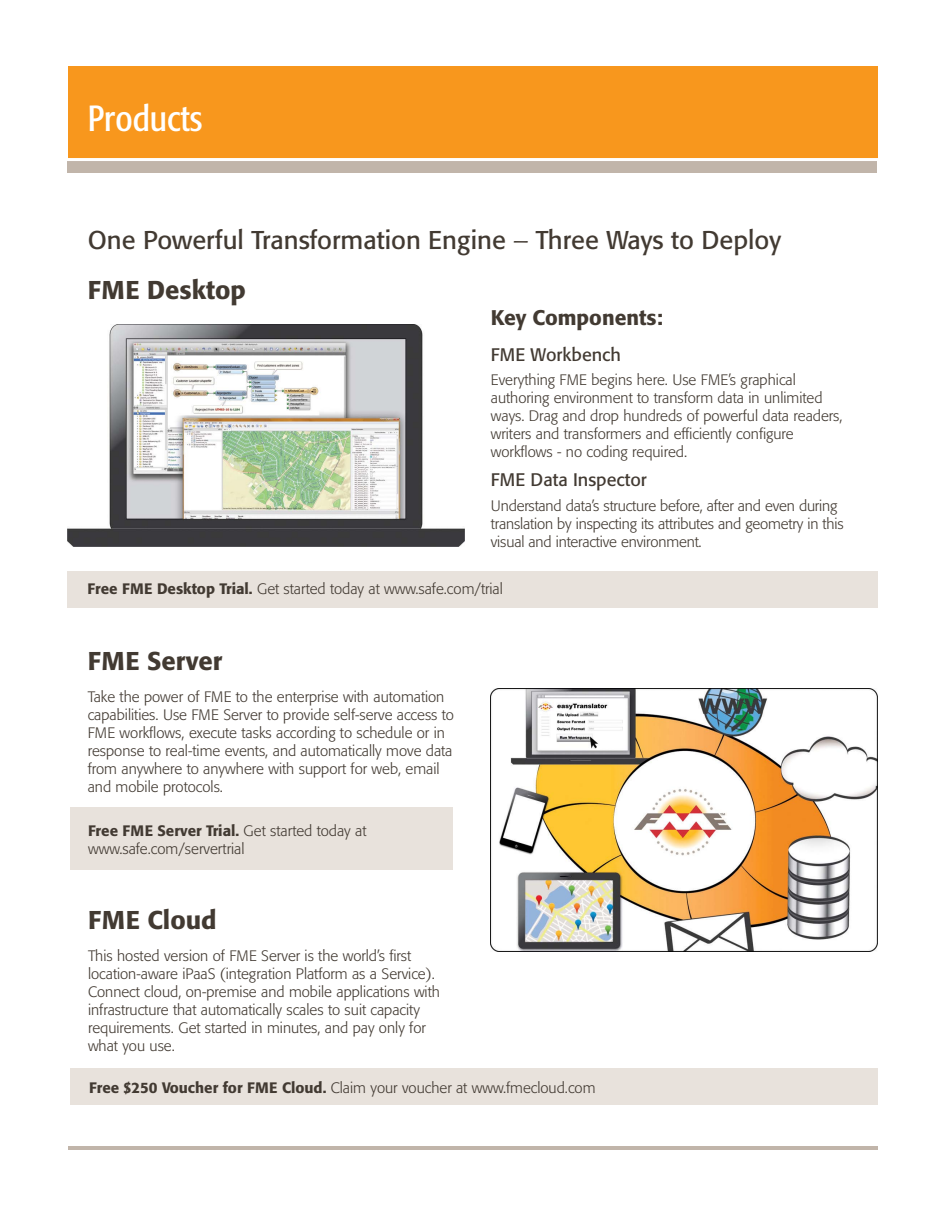
<style>
.page{position:relative;width:945px;height:1215px;background:#fff}
.page>*{position:absolute;margin:0;border:0;box-sizing:border-box;transform-origin:0 0}
.Page_Title{font:condensed 36px "Formata BQ";color:#fff}
.Heading_1{font:25.5px "Formata BQ";color:#423a32}
.Heading_1-2{font:500 25.5px "Formata BQ";color:#423a32}
.Sub_heading{font:500 21px "Formata BQ";color:#423a32}
.Sub-sub_heading{font:18px "Formata BQ";color:#423a32}
.Body_copy{font:300 15px/18px "Formata BQ";color:#423a32}
.s1{font-weight:300}
.s2{font-weight:500}
</style>
<div class="page">
<div style="left:68px;top:66px;width:810px;height:93px;background:#f8971d"></div>
<div style="left:68px;top:160px;width:810px;height:13px;background:#c1b5aa"></div>
<hr style="left:61px;top:158px;width:823px;height:3px;background:#fff">
<hr style="left:68px;top:1146px;width:810px;height:4px;background:#c1b5aa">
<img style="left:67px;top:324px;width:398px;height:223px">
<img style="left:491px;top:689px;width:387px;height:262px">
<div style="left:70px;top:1068px;width:808px;height:36px;background:#e8e2dc"></div>
<div style="left:70px;top:808px;width:383px;height:62px;background:#e8e2dc"></div>
<div style="left:67px;top:571px;width:811px;height:37px;background:#e8e2dc"></div>
<p class="Page_Title" style="left:88px;top:97px;width:116px">Products</p>
<p class="Heading_1" style="left:88px;top:224px;width:695px">One Powerful Transformation Engine <span class="s1">–</span> Three Ways to Deploy</p>
<p class="Heading_1-2" style="left:88px;top:274px;width:160px">FME Desktop</p>
<p class="Sub_heading" style="left:491px;top:305px;width:173px">Key Components:</p>
<p class="Sub-sub_heading" style="left:491px;top:343px;width:132px">FME Workbench</p>
<p class="Body_copy" style="left:491px;top:371px;width:353px">Everything FME begins here. Use FME’s graphical authoring environment to transform data in unlimited ways. Drag and drop hundreds of powerful data readers, writers and transformers and efficiently configure workflows - no coding required.</p>
<p class="Sub-sub_heading" style="left:491px;top:469px;width:158px">FME Data Inspector</p>
<p class="Body_copy" style="left:491px;top:496px;width:354px">Understand data’s structure before, after and even during translation by inspecting its attributes and geometry in this visual and interactive environment.</p>
<p class="Body_copy" style="left:88px;top:580px;width:417px"><span class="s2">Free FME Desktop Trial.</span> Get started today at www.safe.com/trial</p>
<p class="Heading_1-2" style="left:88px;top:645px;width:136px">FME Server</p>
<p class="Body_copy" style="left:88px;top:687px;width:368px">Take the power of FME to the enterprise with automation capabilities. Use FME Server to provide self-serve access to FME workflows, execute tasks according to schedule or in response to real-time events, and automatically move data from anywhere to anywhere with support for web, email and mobile protocols.</p>
<p class="Body_copy" style="left:88px;top:822px;width:280px"><span class="s2">Free FME Server Trial.</span> Get started today at www.safe.com/servertrial</p>
<p class="Heading_1-2" style="left:88px;top:904px;width:130px">FME Cloud</p>
<p class="Body_copy" style="left:88px;top:946px;width:353px">This hosted version of FME Server is the world’s first location-aware iPaaS (integration Platform as a Service).<br>Connect cloud, on-premise and mobile applications with infrastructure that automatically scales to suit capacity requirements. Get started in minutes, and pay only for what you use.</p>
<p class="Body_copy" style="left:89px;top:1079px;width:508px"><span class="s2">Free $250 Voucher for FME Cloud.</span> Claim your voucher at www.fmecloud.com</p>
</div>
